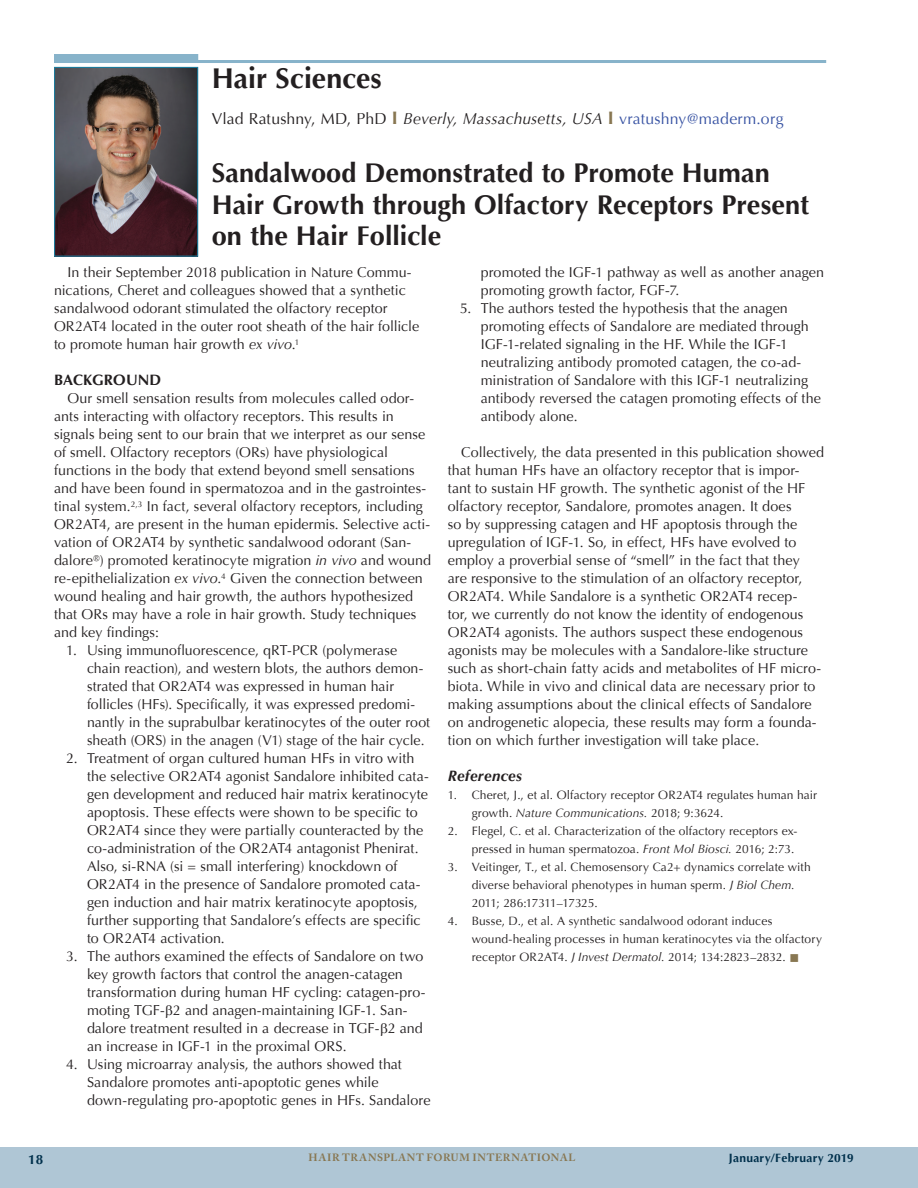
<style>
.page{position:relative;width:918px;height:1188px;background:#fff}
.page>*{position:absolute;margin:0;border:0;box-sizing:border-box;transform-origin:0 0}
.t1{font:700 28.5px "Optima";color:#231f20}
.article_headline{font:700 27px/31.5px "Optima";color:#231f20}
.article_byline{font:italic 15.75px "Optima";letter-spacing:.005em;color:#231f20}
.article_subhead_2{font:italic 700 15px "Optima";letter-spacing:.02em;color:#231f20}
.article_subhead_1{font:700 15px "Optima";letter-spacing:.01em;color:#231f20}
.Body_text_indent{font:14.25px/18px "Optima";letter-spacing:.005em;color:#231f20}
.body_text_hanging_in{font:14.25px/18px "Optima";letter-spacing:.005em;color:#231f20}
.t2{font:700 13.5px "Optima";color:#00304c}
.article_references_h{font:12px/18px "Optima";letter-spacing:.01em;color:#231f20}
.t3{font:700 12px "Optima";letter-spacing:.02em;color:#00304c}
.t4{font:700 10.5px "Adobe Caslon Pro";letter-spacing:.06em;color:#887752}
.s1{font-style:normal}
.s2{font-weight:700;font-style:normal;font-size:18px;color:#887752}
.s3{font-style:normal;color:#3853a3}
.s4{font-style:italic}
.s5{color:#887752}
</style>
<div class="page">
<div style="left:0;top:1148px;width:918px;height:40px;background:#afc6d5"></div>
<div style="left:54px;top:54px;width:144px;height:7px;background:#87b3ca"></div>
<hr style="left:54px;top:60px;width:772px;height:3px;background:#87b3ca">
<img style="left:56px;top:69px;width:140px;height:186px">
<div style="left:54px;top:67px;width:144px;height:190px;border:1px solid #1d7a9a"></div>
<p class="t1" style="left:212px;top:60px;width:172px">Hair Sciences</p>
<p class="article_byline" style="left:212px;top:108px;width:573px"><span class="s1">Vlad Ratushny, MD, PhD</span> <span class="s2">I</span> Beverly, Massachusetts, USA <span class="s2">I</span> <span class="s3">vratushny@maderm.org</span></p>
<p class="article_headline" style="left:212px;top:158px;width:599px">Sandalwood Demonstrated to Promote Human<br>Hair Growth through Olfactory Receptors Present on the Hair Follicle</p>
<p class="Body_text_indent" style="left:54px;top:264px;width:367px;text-indent:14px">In their September 2018 publication in Nature Commu&shy;nications, Cheret and colleagues showed that a synthetic sandalwood odorant stimulated the olfactory receptor OR2AT4 located in the outer root sheath of the hair follicle to promote human hair growth <span class="s4">ex vivo</span>.<sup>1</sup></p>
<p class="article_subhead_1" style="left:54px;top:371px;width:109px">BACKGROUND</p>
<p class="Body_text_indent" style="left:54px;top:390px;width:379px;text-indent:14px">Our smell sensation results from molecules called odor&shy;ants interacting with olfactory receptors. This results in signals being sent to our brain that we interpret as our sense of smell. Olfactory receptors (ORs) have physiological functions in the body that extend beyond smell sensations and have been found in spermatozoa and in the gastrointes&shy;tinal system.<sup>2,3</sup> In fact, several olfactory receptors, including OR2AT4, are present in the human epidermis. Selective acti&shy;vation of OR2AT4 by synthetic sandalwood odorant (San&shy;dalore<sup>®</sup>) promoted keratinocyte migration <span class="s4">in vivo</span> and wound re-epithelialization <span class="s4">ex vivo</span>.<sup>4</sup> Given the connection between wound healing and hair growth, the authors hypothesized that ORs may have a role in hair growth. Study techniques and key findings:</p>
<p class="body_text_hanging_in" style="left:87px;top:642px;width:345px;text-indent:-21px">1. Using immunofluorescence, qRT-PCR (polymerase chain reaction), and western blots, the authors demon&shy;strated that OR2AT4 was expressed in human hair follicles (HFs). Specifically, it was expressed predomi&shy;nantly in the suprabulbar keratinocytes of the outer root sheath (ORS) in the anagen (V1) stage of the hair cycle.</p>
<p class="body_text_hanging_in" style="left:87px;top:750px;width:343px;text-indent:-21px">2. Treatment of organ cultured human HFs in vitro with the selective OR2AT4 agonist Sandalore inhibited cata&shy;gen development and reduced hair matrix keratinocyte apoptosis. These effects were shown to be specific to OR2AT4 since they were partially counteracted by the co-administration of the OR2AT4 antagonist Phenirat.<br>Also, si-RNA (si = small interfering) knockdown of OR2AT4 in the presence of Sandalore promoted cata&shy;gen induction and hair matrix keratinocyte apoptosis, further supporting that Sandalore’s effects are specific to OR2AT4 activation.</p>
<p class="body_text_hanging_in" style="left:87px;top:948px;width:340px;text-indent:-21px">3. The authors examined the effects of Sandalore on two key growth factors that control the anagen-catagen transformation during human HF cycling: catagen-pro&shy;moting TGF- 2 and anagen-maintaining IGF-1. San&shy;dalore treatment resulted in a decrease in TGF- 2 and an increase in IGF-1 in the proximal ORS.</p>
<p class="body_text_hanging_in" style="left:87px;top:1056px;width:345px;text-indent:-21px">4. Using microarray analysis, the authors showed that<br>Sandalore promotes anti-apoptotic genes while down-regulating pro-apoptotic genes in HFs. Sandalore</p>
<p class="body_text_hanging_in" style="left:481px;top:264px;width:345px">promoted the IGF-1 pathway as well as another anagen promoting growth factor, FGF-7.</p>
<p class="body_text_hanging_in" style="left:481px;top:300px;width:342px;text-indent:-21px">5. The authors tested the hypothesis that the anagen promoting effects of Sandalore are mediated through IGF-1-related signaling in the HF. While the IGF-1 neutralizing antibody promoted catagen, the co-ad&shy;ministration of Sandalore with this IGF-1 neutralizing antibody reversed the catagen promoting effects of the antibody alone.</p>
<p class="Body_text_indent" style="left:448px;top:444px;width:378px;text-indent:14px">Collectively, the data presented in this publication showed that human HFs have an olfactory receptor that is impor&shy;tant to sustain HF growth. The synthetic agonist of the HF olfactory receptor, Sandalore, promotes anagen. It does<br>so by suppressing catagen and HF apoptosis through the upregulation of IGF-1. So, in effect, HFs have evolved to employ a proverbial sense of “smell” in the fact that they<br>are responsive to the stimulation of an olfactory receptor, OR2AT4. While Sandalore is a synthetic OR2AT4 recep-<br>tor, we currently do not know the identity of endogenous OR2AT4 agonists. The authors suspect these endogenous agonists may be molecules with a Sandalore-like structure such as short-chain fatty acids and metabolites of HF micro&shy;biota. While in vivo and clinical data are necessary prior to making assumptions about the clinical effects of Sandalore on androgenetic alopecia, these results may form a founda&shy;tion on which further investigation will take place.</p>
<p class="article_subhead_2" style="left:448px;top:767px;width:76px">References</p>
<p class="article_references_h" style="left:472px;top:787px;width:347px;text-indent:-24px">1. Cheret, J., et al. Olfactory receptor OR2AT4 regulates human hair growth. <span class="s4">Nature Communications.</span> 2018; 9:3624.</p>
<p class="article_references_h" style="left:448px;top:823px;width:351px;text-align:right">2. Flegel, C. et al. Characterization of the olfactory receptors ex&shy;pressed in human spermatozoa. <span class="s4">Front Mol Biosci.</span> 2016; 2:73.</p>
<p class="article_references_h" style="left:472px;top:859px;width:341px;text-indent:-24px">3. Veitinger, T., et al. Chemosensory Ca2+ dynamics correlate with diverse behavioral phenotypes in human sperm. <span class="s4">J Biol Chem.<br></span>2011; 286:17311–17325.</p>
<p class="article_references_h" style="left:472px;top:913px;width:352px;text-indent:-24px">4. Busse, D., et al. A synthetic sandalwood odorant induces wound-healing processes in human keratinocytes via the olfactory receptor OR2AT4. <span class="s4">J Invest Dermatol.</span> 2014; 134:2823–2832. <span class="s5">■</span></p>
<p class="t2" style="left:28px;top:1150px;width:17px">18</p>
<p class="t4" style="left:309px;top:1151px;width:268px">HAIR TRANSPLANT FORUM INTERNATIONAL</p>
<p class="t3" style="left:729px;top:1151px;width:126px">January/February 2019</p>
</div>
